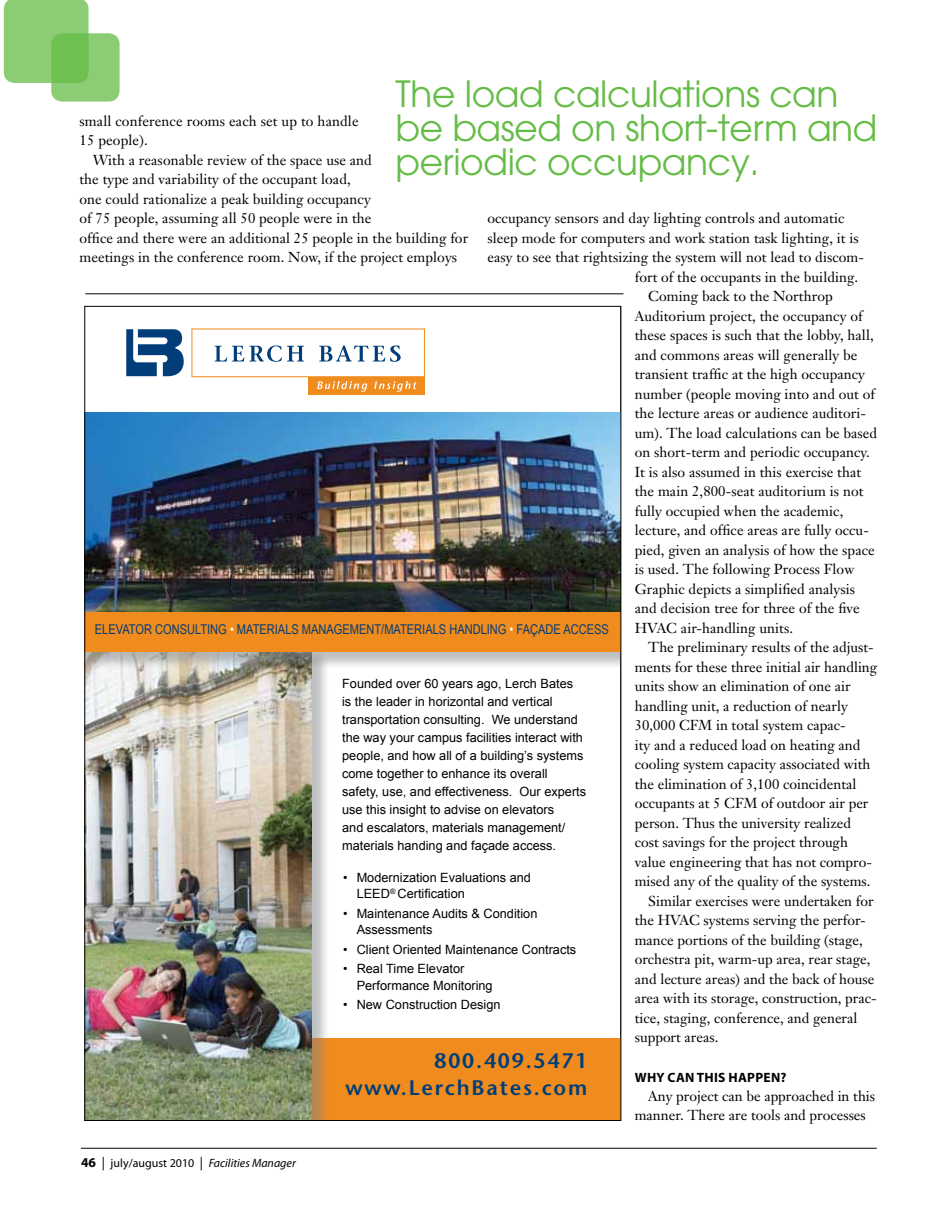
<style>
.page{position:relative;width:945px;height:1215px;background:#fff}
.page>*{position:absolute;margin:0;border:0;box-sizing:border-box;transform-origin:0 0}
.t1{font:36px/34.2px "Avant Garde";letter-spacing:-.01em;color:#65bc46}
.t2{font:600 21px/27px "Stone Sans";letter-spacing:.09em;color:#003e7a;text-align:right}
.t3{font:14.25px/19.5px "Janson Text";letter-spacing:.005em;color:#000}
.t4{font:13.5px "Arial Narrow";color:#003d79}
.t5{font:700 13.5px "Myriad Pro";letter-spacing:.02em;color:#000}
.t6{font:12.75px/18px "Arial";color:#000}
.t7{font:italic 12px "Myriad Pro";color:#000}
.s1{color:#fff}
.s2{font-weight:700;font-style:normal;font-size:13.5px}
.s3{font-style:normal;font-size:13.5px}
.s4{font-style:normal}
</style>
<div class="page">
<hr style="left:81px;top:1148px;width:796px;height:1px;background:#000">
<div style="left:51px;top:33px;width:69px;height:69px;background:#8bcc74;border-radius:11px"></div>
<svg style="left:4px;top:0;width:85px;height:83px;background:#84c96c"></svg>
<div style="left:307px;top:1038px;width:314px;height:82px;background:#f08b1d"></div>
<div style="left:85px;top:649px;width:245px;height:471px;background:#808285;opacity:.5"></div>
<img style="left:86px;top:670px;width:225px;height:449px">
<div style="left:85px;top:613px;width:536px;height:57px;background:#808285;opacity:.5"></div>
<div style="left:85px;top:611px;width:536px;height:40px;background:#f08b1d"></div>
<div style="left:308px;top:377px;width:117px;height:18px;background:#f08b1d"></div>
<svg style="left:191px;top:328px;width:234px;height:64px"></svg>
<svg style="left:126px;top:329px;width:58px;height:47px"></svg>
<img style="left:86px;top:412px;width:533px;height:199px">
<hr style="left:85px;top:294px;width:538px;height:1px;background:#000">
<h1 class="t1" style="left:396px;top:77px;width:483px">The load calculations can be based on short-term and periodic occupancy.</h1>
<p class="t3" style="left:80px;top:111px;width:281px">small conference rooms each set up to handle<br>15 people).</p>
<p class="t3" style="left:80px;top:150px;width:390px;text-indent:13px">With a reasonable review of the space use and<br>the type and variability of the occupant load,<br>one could rationalize a peak building occupancy<br>of 75 people, assuming all 50 people were in the<br>office and there were an additional 25 people in the building for meetings in the conference room. Now, if the project employs</p>
<p class="t3" style="left:488px;top:209px;width:358px">occupancy sensors and day lighting controls and automatic</p>
<p class="t3" style="left:488px;top:228px;width:373px">sleep mode for computers and work station task lighting, it is</p>
<p class="t3" style="left:488px;top:248px;width:378px">easy to see that rightsizing the system will not lead to discom-</p>
<p class="t3" style="left:635px;top:267px;width:225px">fort of the occupants in the building.</p>
<p class="t3" style="left:648px;top:287px;width:186px">Coming back to the Northrop</p>
<p class="t3" style="left:635px;top:306px;width:229px">Auditorium project, the occupancy of</p>
<p class="t3" style="left:635px;top:326px;width:240px">these spaces is such that the lobby, hall,</p>
<p class="t3" style="left:635px;top:345px;width:224px">and commons areas will generally be</p>
<p class="t3" style="left:635px;top:365px;width:232px">transient traffic at the high occupancy</p>
<p class="t3" style="left:635px;top:384px;width:242px">number (people moving into and out of</p>
<p class="t3" style="left:635px;top:404px;width:233px">the lecture areas or audience auditori-</p>
<p class="t3" style="left:635px;top:423px;width:244px">um). The load calculations can be based</p>
<p class="t3" style="left:635px;top:443px;width:237px">on short-term and periodic occupancy.</p>
<p class="t3" style="left:635px;top:462px;width:228px">It is also assumed in this exercise that</p>
<p class="t3" style="left:635px;top:482px;width:230px">the main 2,800-seat auditorium is not</p>
<p class="t3" style="left:635px;top:501px;width:210px">fully occupied when the academic,</p>
<p class="t3" style="left:635px;top:521px;width:236px">lecture, and office areas are fully occu-</p>
<p class="t3" style="left:635px;top:540px;width:241px">pied, given an analysis of how the space</p>
<p class="t3" style="left:635px;top:560px;width:221px">is used. The following Process Flow</p>
<p class="t3" style="left:635px;top:579px;width:222px">Graphic depicts a simplified analysis</p>
<p class="t3" style="left:635px;top:599px;width:227px">and decision tree for three of the five</p>
<p class="t3" style="left:635px;top:618px;width:160px">HVAC air-handling units.</p>
<p class="t3" style="left:648px;top:638px;width:227px">The preliminary results of the adjust-</p>
<p class="t3" style="left:635px;top:657px;width:244px">ments for these three initial air handling</p>
<p class="t3" style="left:635px;top:677px;width:217px">units show an elimination of one air</p>
<p class="t3" style="left:635px;top:696px;width:215px">handling unit, a reduction of nearly</p>
<p class="t3" style="left:635px;top:715px;width:212px">30,000 CFM in total system capac-</p>
<p class="t3" style="left:635px;top:735px;width:227px">ity and a reduced load on heating and</p>
<p class="t3" style="left:635px;top:754px;width:237px">cooling system capacity associated with</p>
<p class="t3" style="left:635px;top:774px;width:223px">the elimination of 3,100 coincidental</p>
<p class="t3" style="left:635px;top:793px;width:235px">occupants at 5 CFM of outdoor air per</p>
<p class="t3" style="left:635px;top:813px;width:218px">person. Thus the university realized</p>
<p class="t3" style="left:635px;top:832px;width:215px">cost savings for the project through</p>
<p class="t3" style="left:635px;top:852px;width:239px">value engineering that has not compro-</p>
<p class="t3" style="left:635px;top:871px;width:237px">mised any of the quality of the systems.</p>
<p class="t3" style="left:648px;top:891px;width:227px">Similar exercises were undertaken for</p>
<p class="t3" style="left:635px;top:910px;width:232px">the HVAC systems serving the perfor-</p>
<p class="t3" style="left:635px;top:930px;width:229px">mance portions of the building (stage,</p>
<p class="t3" style="left:635px;top:949px;width:237px">orchestra pit, warm-up area, rear stage,</p>
<p class="t3" style="left:635px;top:969px;width:241px">and lecture areas) and the back of house</p>
<p class="t3" style="left:635px;top:988px;width:243px">area with its storage, construction, prac-</p>
<p class="t3" style="left:635px;top:1008px;width:224px">tice, staging, conference, and general</p>
<p class="t3" style="left:635px;top:1027px;width:85px">support areas.</p>
<p class="t5" style="left:635px;top:1068px;width:153px">WHY CAN THIS HAPPEN?</p>
<p class="t3" style="left:635px;top:1086px;width:242px;text-indent:13px">Any project can be approached in this manner. There are tools and processes</p>
<p class="t4" style="left:95px;top:622px;width:516px">ELEVATOR CONSULTING <span class="s1">•</span> MATERIALS MANAGEMENT/MATERIALS HANDLING <span class="s1">•</span> FAÇADE ACCESS</p>
<p class="t6" style="left:342px;top:675px;width:246px">Founded over 60 years ago, Lerch Bates<br>is the leader in horizontal and vertical transportation consulting. We understand the way your campus facilities interact with people, and how all of a building’s systems come together to enhance its overall safety, use, and effectiveness. Our experts use this insight to advise on elevators<br>and escalators, materials management/ materials handing and façade access.</p>
<p class="t6" style="left:357px;top:869px;width:176px;line-height:16.5px;text-indent:-14px">• Modernization Evaluations and<br>LEED<sup>®</sup> Certification</p>
<p class="t6" style="left:357px;top:905px;width:182px;line-height:16.5px;text-indent:-14px">• Maintenance Audits &amp; Condition<br>Assessments</p>
<p class="t6" style="left:343px;top:940px;width:235px">• Client Oriented Maintenance Contracts</p>
<p class="t6" style="left:357px;top:961px;width:138px;line-height:16.5px;text-indent:-14px">• Real Time Elevator<br>Performance Monitoring</p>
<p class="t6" style="left:343px;top:996px;width:159px">• New Construction Design</p>
<h2 class="t2" style="left:346px;top:1047px;width:243px">800.409.5471 www.LerchBates.com</h2>
<p class="t7" style="left:81px;top:1155px;width:216px"><span class="s2">46</span> <span class="s3">|</span> <span class="s4">july/august 2010</span> <span class="s3">|</span> Facilities Manager</p>
</div>
